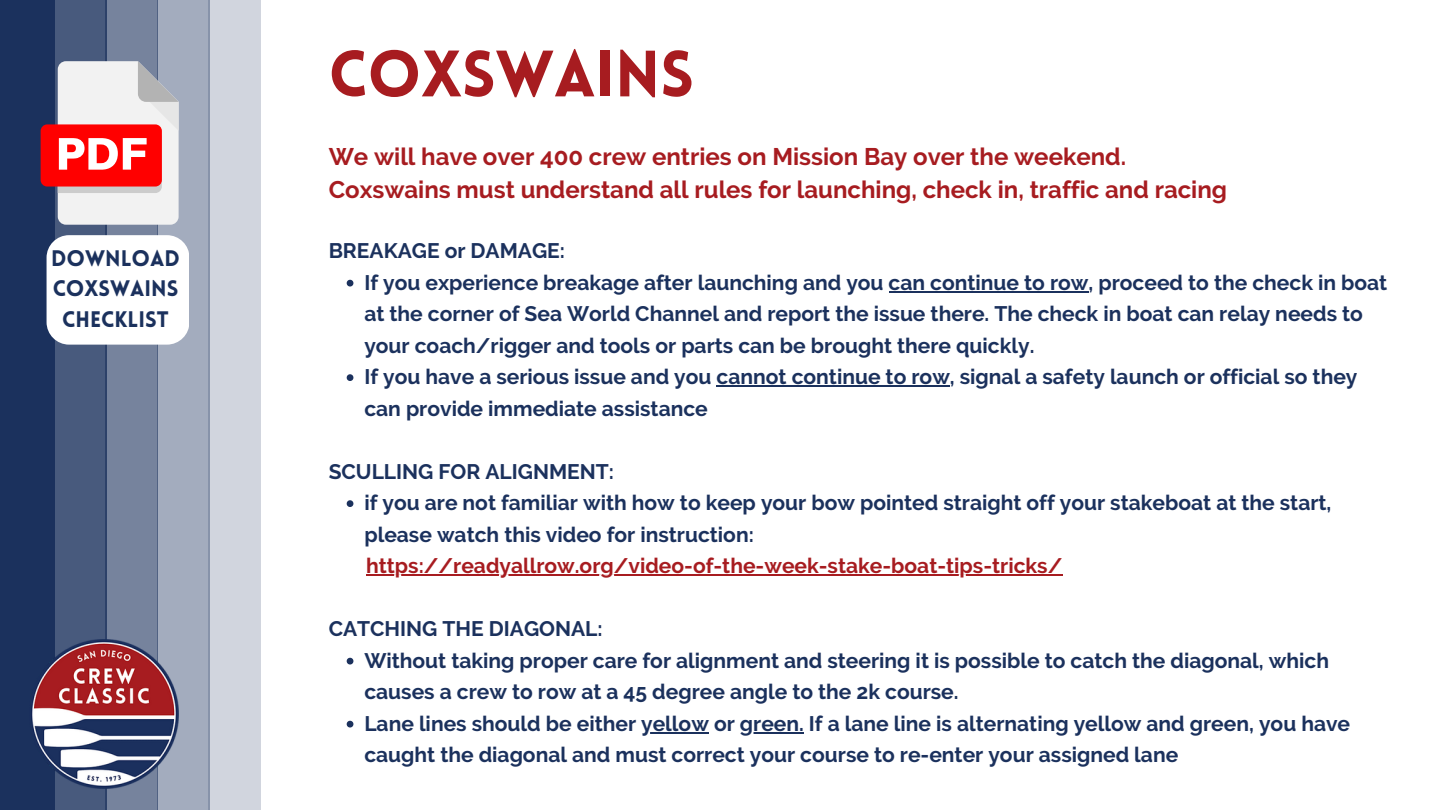
<style>
.page{position:relative;width:1440px;height:810px;background:#fff}
.page>*{position:absolute;margin:0;border:0;box-sizing:border-box;transform-origin:0 0}
.t1{font:900 64px "Lovelo";color:#a71c20}
.t2{font:700 24px/33px "Raleway";color:#a71c20}
.t3{font:900 22px/30.8px "Lovelo";color:#1b315d;text-align:center}
.t4{font:700 21px/31.5px "Raleway";color:#1b315d}
.t5{font:700 21px "Raleway";color:#a71c20}
</style>
<div class="page">
<div style="left:0;top:0;width:55px;height:810px;background:#1b315d"></div>
<div style="left:54px;top:0;width:52px;height:810px;background:#485a7d"></div>
<div style="left:106px;top:0;width:52px;height:810px;background:#76839d"></div>
<div style="left:157px;top:0;width:52px;height:810px;background:#a3acbe"></div>
<div style="left:209px;top:0;width:52px;height:810px;background:#d1d5de"></div>
<img style="left:31px;top:639px;width:148px;height:150px">
<svg style="left:347px;top:280px;width:6px;height:7px"></svg>
<hr style="left:889px;top:291px;width:200px;height:2px;background:#1b315d">
<svg style="left:347px;top:374px;width:6px;height:7px"></svg>
<hr style="left:717px;top:386px;width:233px;height:1px;background:#1b315d">
<svg style="left:347px;top:500px;width:6px;height:7px"></svg>
<hr style="left:366px;top:575px;width:696px;height:1px;background:#a71c20">
<svg style="left:347px;top:658px;width:6px;height:7px"></svg>
<svg style="left:347px;top:721px;width:6px;height:7px"></svg>
<hr style="left:641px;top:732px;width:68px;height:2px;background:#1b315d">
<hr style="left:740px;top:732px;width:64px;height:2px;background:#1b315d">
<div style="left:41px;top:124px;width:121px;height:63px;background:#f00;border-radius:7px"></div>
<svg style="left:58px;top:61px;width:121px;height:164px"></svg>
<div style="left:47px;top:235px;width:142px;height:110px;background:#fff;border-radius:22px"></div>
<p class="t3" style="left:51px;top:245px;width:130px">DOWNLOAD<br>COXSWAINS<br>CHECKLIST</p>
<h1 class="t1" style="left:329px;top:48px;width:367px">COXSWAINS</h1>
<p class="t2" style="left:329px;top:140px;width:900px">We will have over 400 crew entries on Mission Bay over the weekend.<br>Coxswains must understand all rules for launching, check in, traffic and racing</p>
<p class="t4" style="left:364px;top:235px;width:1024px;text-indent:-36px">BREAKAGE or DAMAGE:<br>If you experience breakage after launching and you can continue to row, proceed to the check in boat at the corner of Sea World Channel and report the issue there. The check in boat can relay needs to your coach/rigger and tools or parts can be brought there quickly.<br>If you have a serious issue and you cannot continue to row, signal a safety launch or official so they can provide immediate assistance</p>
<p class="t4" style="left:364px;top:455px;width:969px;text-indent:-36px">SCULLING FOR ALIGNMENT:<br>if you are not familiar with how to keep your bow pointed straight off your stakeboat at the start, please watch this video for instruction:</p>
<p class="t5" style="left:366px;top:553px;width:698px">https://readyallrow.org/video-of-the-week-stake-boat-tips-tricks/</p>
<p class="t4" style="left:364px;top:613px;width:987px;text-indent:-36px">CATCHING THE DIAGONAL:<br>Without taking proper care for alignment and steering it is possible to catch the diagonal, which causes a crew to row at a 45 degree angle to the 2k course.<br>Lane lines should be either yellow or green. If a lane line is alternating yellow and green, you have caught the diagonal and must correct your course to re-enter your assigned lane</p>
</div>
